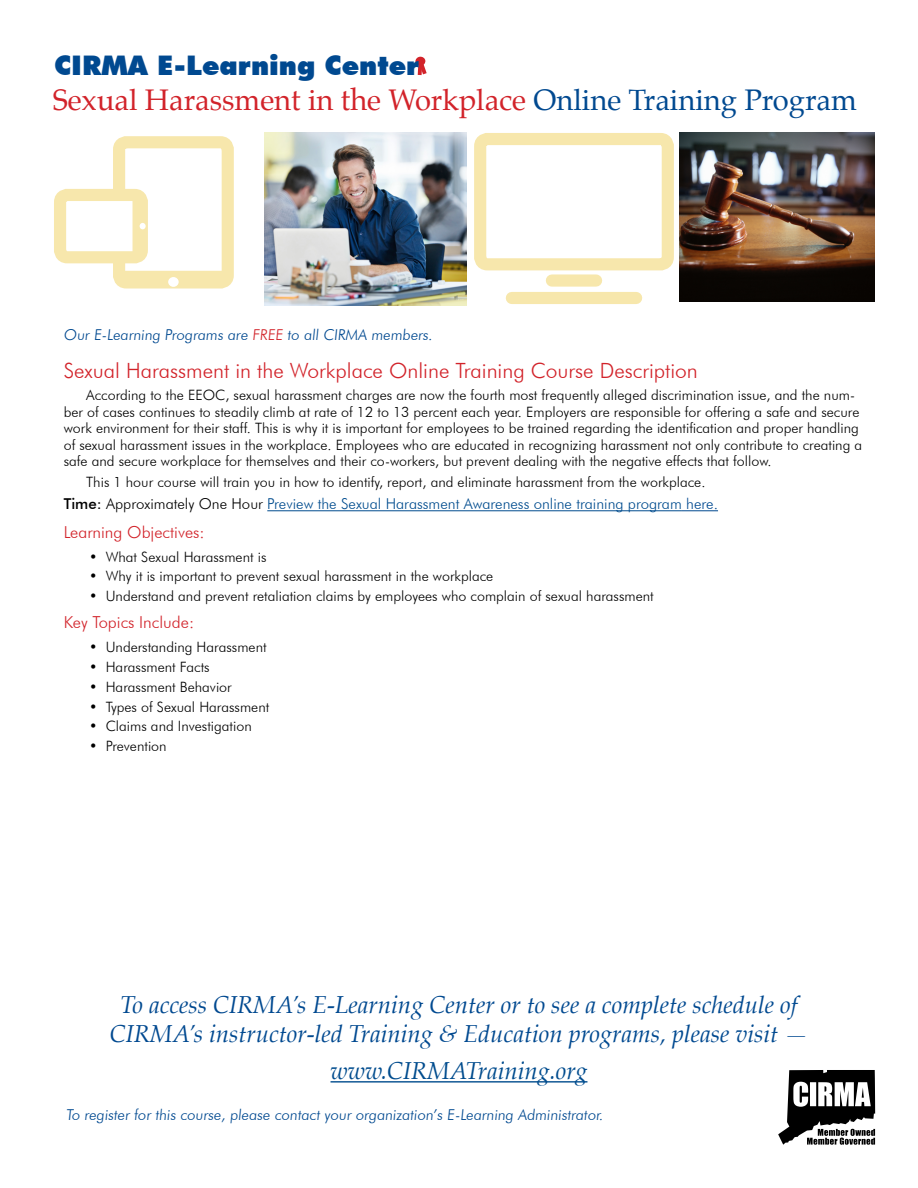
<style>
.page{position:relative;width:918px;height:1188px;background:#fff}
.page>*{position:absolute;margin:0;border:0;box-sizing:border-box;transform-origin:0 0}
.t1{font:29.1px "Palatino";color:#d2232a}
.t2{font:900 27px "Futura BT";color:#004990}
.t3{font:italic 24px/28.5px "Palatino";color:#004990;text-align:center}
.t4{font:italic 24px "Palatino";color:#004c8e}
.t5{font:300 21px "Futura BT";color:#d2232a}
.t6{font:300 16.5px "Futura BT";color:#d2232a}
.t7{font:300 15px "Futura BT";color:#004990}
.t8{font:300 15px "Futura BT";color:#004c8e}
.t9{font:300 14.25px/16.5px "Futura BT";color:#000}
.s1{color:#004990}
.s2{color:#d2232a}
.s3{font-weight:500;color:#000}
.s4{color:#000}
</style>
<div class="page">
<hr style="left:267px;top:510px;width:415px;height:1px;background:#004c8e">
<hr style="left:682px;top:510px;width:36px;height:1px;background:#004990">
<div style="left:113px;top:136px;width:121px;height:153px;border:12px solid #f7e7ac;border-radius:7px"></div>
<div style="left:120px;top:271px;width:105px;height:12px;background:#f7e7ac"></div>
<div style="left:168px;top:277px;width:11px;height:10px;background:#fff;border-radius:50%"></div>
<div style="left:60px;top:195px;width:82px;height:62px;background:#fff;border-radius:7px"></div>
<div style="left:54px;top:189px;width:94px;height:74px;border:12px solid #f7e7ac;border-radius:7px"></div>
<div style="left:133px;top:194px;width:12px;height:65px;background:#f7e7ac"></div>
<svg style="left:140px;top:223px;width:6px;height:6px"></svg>
<div style="left:474px;top:133px;width:200px;height:137px;border:12px solid #f7e7ac;border-radius:7px"></div>
<div style="left:552px;top:274px;width:44px;height:13px;background:#f7e7ac"></div>
<div style="left:512px;top:292px;width:124px;height:12px;background:#f7e7ac"></div>
<svg style="left:417px;top:65px;width:10px;height:10px"></svg>
<svg style="left:415px;top:56px;width:11px;height:10px"></svg>
<img style="left:679px;top:133px;width:196px;height:168px">
<img style="left:265px;top:133px;width:201px;height:172px">
<svg style="left:778px;top:1070px;width:97px;height:75px"></svg>
<hr style="left:331px;top:1081px;width:256px;height:2px;background:#004c8e">
<h2 class="t2" style="left:54px;top:49px;width:367px">CIRMA E-Learning Center</h2>
<h1 class="t1" style="left:53px;top:76px;width:806px">Sexual Harassment in the Workplace <span class="s1">Online Training Program</span></h1>
<p class="t7" style="left:64px;top:325px;width:372px">Our -E Learning Programs are <span class="s2">FREE</span> to all CIRMA members.</p>
<h3 class="t5" style="left:64px;top:358px;width:636px">Sexual Harassment in the Workplace Online Training Course Description</h3>
<p class="t9" style="left:64px;top:403px;width:797px">ber of cases continues to steadily climb at rate of 12 to 13 percent each year. Employers are responsible for offering a safe and secure</p>
<p class="t9" style="left:86px;top:387px;width:770px">According to the EEOC, sexual harassment charges are now the fourth most frequently alleged discrimination issue, and the num-</p>
<p class="t9" style="left:64px;top:420px;width:800px">work environment for their staff. This is why isit important for employees to be trained regarding the identification and proper handling of sexual harassment issues in the workplace. Employees who are educated in recognizing harassment not only contribute to creating a safe and secure workplace for themselves and their co-workers, but prevent dealing with the negative effects that follow.</p>
<p class="t9" style="left:86px;top:473px;width:621px">This 1 hour course will train you in how to identify, report, and eliminate harassment from the workplace.</p>
<p class="t8" style="left:64px;top:495px;width:656px"><span class="s3">Time:</span> <span class="s4">Approximately One Hour</span> Preview the Sexual Harassment Awareness online training program <span class="s1">here.</span></p>
<p class="t6" style="left:64px;top:522px;width:142px">Learning Objectives:</p>
<p class="t9" style="left:106px;top:548px;width:162px">What Sexual Harassment is</p>
<p class="t9" style="left:89px;top:548px;width:10px">•</p>
<p class="t9" style="left:89px;top:568px;width:10px">•</p>
<p class="t9" style="left:106px;top:568px;width:389px">Why isit important to prevent sexual harassment in the workplace</p>
<p class="t9" style="left:106px;top:588px;width:550px">Understand and prevent retaliation claims by employees who complain of sexual harassment</p>
<p class="t9" style="left:89px;top:588px;width:10px">•</p>
<p class="t6" style="left:64px;top:612px;width:132px">Key Topics Include:</p>
<p class="t9" style="left:106px;top:639px;width:162px">Understanding Harassment</p>
<p class="t9" style="left:89px;top:639px;width:10px">•</p>
<p class="t9" style="left:89px;top:659px;width:10px">•</p>
<p class="t9" style="left:106px;top:659px;width:105px">Harassment Facts</p>
<p class="t9" style="left:89px;top:678px;width:10px">•</p>
<p class="t9" style="left:106px;top:678px;width:128px">Harassment Behavior</p>
<p class="t9" style="left:89px;top:698px;width:10px">•</p>
<p class="t9" style="left:106px;top:698px;width:165px">Types of Sexual Harassment</p>
<p class="t9" style="left:89px;top:718px;width:10px">•</p>
<p class="t9" style="left:106px;top:718px;width:148px">Claims and Investigation</p>
<p class="t9" style="left:89px;top:738px;width:10px">•</p>
<p class="t9" style="left:106px;top:738px;width:62px">Prevention</p>
<h3 class="t3" style="left:110px;top:990px;width:700px">To access CIRMA Es’ -Learning Center or to see a complete schedule of<br>CIRMA s’ instructor-led Training &amp; Education programs, please visit —</h3>
<h3 class="t4" style="left:331px;top:1051px;width:258px">www.CIRMATraining.org</h3>
<p class="t7" style="left:66px;top:1106px;width:371px">To register for this course, please contact your organization</p>
<p class="t7" style="left:432px;top:1106px;width:171px">-Es’ Learning Administrator</p>
<p class="t7" style="left:599px;top:1106px;width:8px">.</p>
</div>
